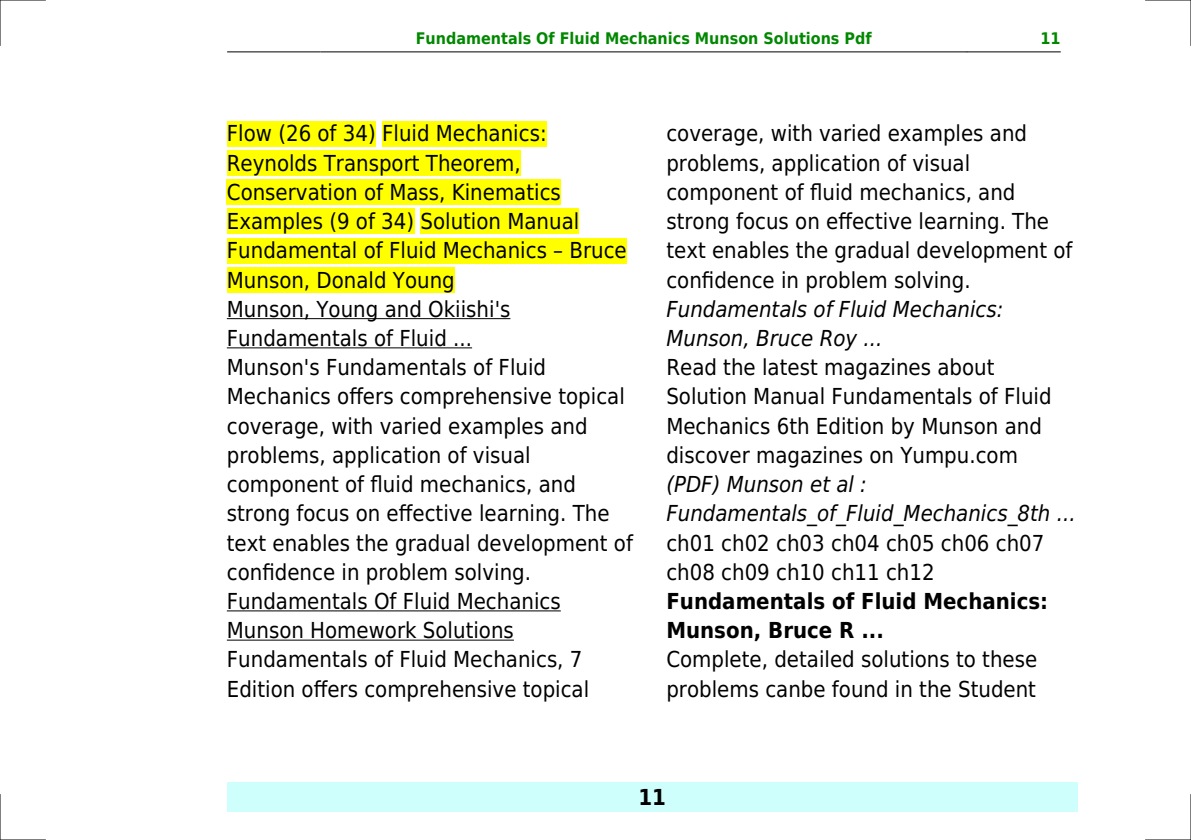
<style>
.page{position:relative;width:1191px;height:840px;background:#fff}
.page>*{position:absolute;margin:0;border:0;box-sizing:border-box;transform-origin:0 0}
.t1{font:22px/29.2px "DejaVu Sans Condensed";color:#000}
.t2{font:italic 22px/29.2px "DejaVu Sans Condensed";color:#000}
.t3{font:700 22px/29.2px "DejaVu Sans Condensed";color:#000}
.t4{font:700 16px "DejaVu Sans Condensed";color:#080}
</style>
<div class="page">
<hr style="left:227px;top:51px;width:93px;height:1px;background:#000">
<hr style="left:321px;top:51px;width:645px;height:1px;background:#000">
<hr style="left:967px;top:51px;width:93px;height:1px;background:#000">
<div style="left:227px;top:782px;width:850px;height:29px;background:#cffffc"></div>
<div style="left:227px;top:121px;width:149px;height:25px;background:#ff0"></div>
<div style="left:382px;top:121px;width:164px;height:25px;background:#ff0"></div>
<div style="left:227px;top:150px;width:294px;height:26px;background:#ff0"></div>
<div style="left:227px;top:179px;width:334px;height:26px;background:#ff0"></div>
<div style="left:227px;top:208px;width:187px;height:26px;background:#ff0"></div>
<div style="left:420px;top:208px;width:159px;height:26px;background:#ff0"></div>
<div style="left:227px;top:238px;width:400px;height:25px;background:#ff0"></div>
<div style="left:227px;top:267px;width:228px;height:25px;background:#ff0"></div>
<hr style="left:227px;top:318px;width:283px;height:1px;background:#000">
<hr style="left:227px;top:347px;width:245px;height:1px;background:#000">
<hr style="left:227px;top:610px;width:334px;height:1px;background:#000">
<hr style="left:227px;top:639px;width:287px;height:1px;background:#000">
<hr style="left:0;top:0;width:45px;height:1px;background:#000">
<hr style="left:1145px;top:0;width:46px;height:1px;background:#000">
<hr style="left:0;top:839px;width:45px;height:1px;background:#000">
<hr style="left:1145px;top:839px;width:46px;height:1px;background:#000">
<hr style="left:0;top:0;width:1px;height:45px;background:#000">
<hr style="left:0;top:794px;width:1px;height:45px;background:#000">
<hr style="left:1190px;top:0;width:1px;height:45px;background:#000">
<hr style="left:1190px;top:794px;width:1px;height:45px;background:#000">
<p class="t4" style="left:416px;top:29px;width:457px">Fundamentals Of Fluid Mechanics Munson Solutions Pdf</p>
<p class="t4" style="left:1040px;top:29px;width:22px">11</p>
<p class="t1" style="left:227px;top:119px;width:407px">Flow (26 of 34) Fluid Mechanics:<br>Reynolds Transport Theorem, Conservation of Mass, Kinematics Examples (9 of 34) Solution Manual Fundamental of Fluid Mechanics Bruce Munson, Donald Young<br>Munson, Young and Okiishi's Fundamentals of Fluid ...<br>Munson's Fundamentals of Fluid Mechanics offers comprehensive topical coverage, with varied examples and problems, application of visual component of fluid mechanics, and strong focus on effective learning. The text enables the gradual development of confidence in problem solving.<br>Fundamentals Of Fluid Mechanics Munson Homework Solutions Fundamentals of Fluid Mechanics, 7<br>Edition offers comprehensive topical</p>
<p class="t1" style="left:666px;top:119px;width:407px">coverage, with varied examples and problems, application of visual component of fluid mechanics, and strong focus on effective learning. The text enables the gradual development of confidence in problem solving.</p>
<p class="t2" style="left:666px;top:294px;width:339px">Fundamentals of Fluid Mechanics:<br>Munson, Bruce Roy ...</p>
<p class="t1" style="left:666px;top:353px;width:387px">Read the latest magazines about Solution Manual Fundamentals of Fluid Mechanics 6th Edition by Munson and discover magazines on Yumpu.com</p>
<p class="t2" style="left:666px;top:469px;width:411px">(PDF) Munson et al :<br>Fundamentals_of_Fluid_Mechanics_8th ...</p>
<p class="t1" style="left:666px;top:528px;width:379px">ch01 ch02 ch03 ch04 ch05 ch06 ch07 ch08 ch09 ch10 ch11 ch12</p>
<p class="t3" style="left:666px;top:586px;width:383px">Fundamentals of Fluid Mechanics:<br>Munson, Bruce R ...</p>
<p class="t1" style="left:666px;top:645px;width:372px">Complete, detailed solutions to these problems canbe found in the Student</p>
<p class="t3" style="left:638px;top:782px;width:29px">11</p>
</div>
